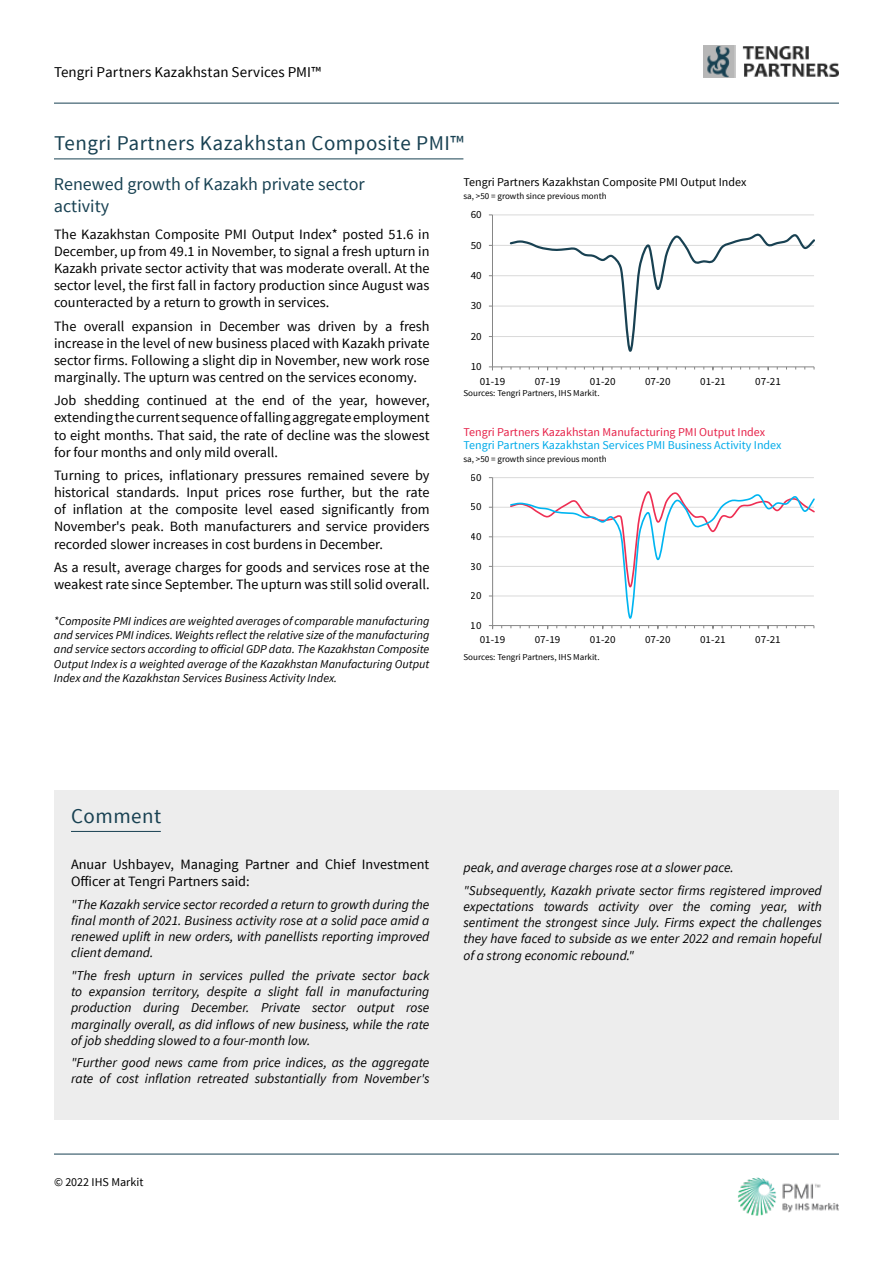
<style>
.page{position:relative;width:893px;height:1263px;background:#fff}
.page>*{position:absolute;margin:0;border:0;box-sizing:border-box;transform-origin:0 0}
.t1{font:21px "Source Sans Pro";letter-spacing:.025em;color:#184152}
.t2{font:18px/21.6px "Source Sans Pro";color:#184152}
.t3{font:15px "Source Sans Pro";letter-spacing:.005em;color:#000}
.t4{font:14.25px/17.1px "Source Sans Pro";color:#000;text-align:justify}
.t5{font:italic 13.5px/16.2px "Source Sans Pro";color:#000;text-align:justify}
.t6{font:italic 12px/14.4px "Source Sans Pro";color:#000;text-align:justify}
.t7{font:12px "Source Sans Pro";color:#000}
.t8{font:12px "Source Sans Pro";color:#00aae9}
.t9{font:12px "Source Sans Pro";color:#e62249}
.t10{font:10.95px "Source Sans Pro";letter-spacing:-.005em;color:#000}
.t11{font:10.65px "Source Sans Pro";letter-spacing:-.005em;color:#000;scale:1.04 1}
.t12{font:9px "Source Sans Pro";color:#000}
</style>
<div class="page">
<hr style="left:54px;top:103px;width:785px;height:1px;background:#184152">
<img style="left:738px;top:1177px;width:101px;height:38px">
<hr style="left:54px;top:1154px;width:785px;height:1px;background:#184152">
<img style="left:704px;top:45px;width:135px;height:32px">
<hr style="left:54px;top:159px;width:409px;height:1px;background:#184152">
<hr style="left:492px;top:336px;width:322px;height:1px;background:#d9d9d9">
<hr style="left:492px;top:306px;width:322px;height:1px;background:#d9d9d9">
<hr style="left:492px;top:275px;width:322px;height:1px;background:#d9d9d9">
<hr style="left:492px;top:245px;width:322px;height:1px;background:#d9d9d9">
<hr style="left:492px;top:214px;width:322px;height:1px;background:#d9d9d9">
<hr style="left:492px;top:215px;width:1px;height:152px;background:#868686">
<hr style="left:492px;top:366px;width:322px;height:1px;background:#868686">
<svg style="left:508px;top:233px;width:307px;height:119px"></svg>
<div style="left:54px;top:858px;width:785px;height:262px;background:#ededed"></div>
<div style="left:54px;top:790px;width:785px;height:68px;background:#ededed"></div>
<hr style="left:71px;top:831px;width:90px;height:1px;background:#184152">
<hr style="left:493px;top:596px;width:321px;height:1px;background:#d9d9d9">
<hr style="left:493px;top:566px;width:321px;height:1px;background:#d9d9d9">
<hr style="left:493px;top:536px;width:321px;height:1px;background:#d9d9d9">
<hr style="left:493px;top:507px;width:321px;height:1px;background:#d9d9d9">
<hr style="left:493px;top:477px;width:321px;height:1px;background:#d9d9d9">
<hr style="left:492px;top:478px;width:1px;height:147px;background:#868686">
<hr style="left:493px;top:625px;width:321px;height:1px;background:#868686">
<svg style="left:509px;top:491px;width:306px;height:128px"></svg>
<p class="t3" style="left:54px;top:63px;width:268px">Tengri Partners Kazakhstan Services PMI™</p>
<h1 class="t1" style="left:54px;top:130px;width:411px">Tengri Partners Kazakhstan Composite PMI™</h1>
<p class="t2" style="left:54px;top:174px;width:312px">Renewed growth of Kazakh private sector activity</p>
<p class="t4" style="left:54px;top:226px;width:377px">The Kazakhstan Composite PMI Output Index* posted 51.6 in December, up from 49.1 in November, to signal a fresh upturn in Kazakh private sector activity that was moderate overall. At the sector level, the first fall in factory production since August was counteracted by a return to growth in services.</p>
<p class="t4" style="left:54px;top:317px;width:377px">The overall expansion in December was driven by a fresh increase in the level of new business placed with Kazakh private sector firms. Following a slight dip in November, new work rose marginally. The upturn was centred on the services economy.</p>
<p class="t4" style="left:54px;top:392px;width:377px">Job shedding continued at the end of the year, however, extending the current sequence of falling aggregate employment to eight months. That said, the rate of decline was the slowest for four months and only mild overall.</p>
<p class="t4" style="left:54px;top:467px;width:377px">Turning to prices, inflationary pressures remained severe by historical standards. Input prices rose further, but the rate of inflation at the composite level eased significantly from November's peak. Both manufacturers and service providers recorded slower increases in cost burdens in December.</p>
<p class="t4" style="left:54px;top:559px;width:377px">As a result, average charges for goods and services rose at the weakest rate since September. The upturn was still solid overall.</p>
<p class="t6" style="left:54px;top:613px;width:377px">*Composite PMI indices are weighted averages of comparable manufacturing and services PMI indices. Weights reflect the relative size of the manufacturing and service sectors according to official GDP data. The Kazakhstan Composite Output Index is a weighted average of the Kazakhstan Manufacturing Output Index and the Kazakhstan Services Business Activity Index.</p>
<p class="t7" style="left:463px;top:174px;width:284px">Tengri Partners Kazakhstan Composite PMI Output Index</p>
<p class="t12" style="left:463px;top:191px;width:145px">sa, &gt;50 = growth since previous month</p>
<p class="t10" style="left:471px;top:208px;width:13px">60</p>
<p class="t10" style="left:471px;top:238px;width:13px">50</p>
<p class="t10" style="left:471px;top:268px;width:13px">40</p>
<p class="t10" style="left:471px;top:299px;width:13px">30</p>
<p class="t10" style="left:471px;top:329px;width:13px">20</p>
<p class="t10" style="left:471px;top:360px;width:13px">10</p>
<p class="t10" style="left:480px;top:374px;width:27px">01-19</p>
<p class="t10" style="left:535px;top:374px;width:27px">07-19</p>
<p class="t10" style="left:590px;top:374px;width:27px">01-20</p>
<p class="t10" style="left:645px;top:374px;width:27px">07-20</p>
<p class="t10" style="left:700px;top:374px;width:27px">01-21</p>
<p class="t10" style="left:755px;top:374px;width:27px">07-21</p>
<p class="t12" style="left:463px;top:387px;width:138px">Sources: Tengri Partners, IHS Markit.</p>
<p class="t9" style="left:463px;top:425px;width:303px">Tengri Partners Kazakhstan Manufacturing PMI Output Index</p>
<p class="t12" style="left:463px;top:454px;width:145px">sa, &gt;50 = growth since previous month</p>
<p class="t8" style="left:463px;top:437px;width:319px">Tengri Partners Kazakhstan Services PMI Business Activity Index</p>
<p class="t11" style="left:471px;top:471px;width:12px">60</p>
<p class="t11" style="left:471px;top:500px;width:12px">50</p>
<p class="t11" style="left:471px;top:530px;width:12px">40</p>
<p class="t11" style="left:471px;top:559px;width:12px">30</p>
<p class="t11" style="left:471px;top:589px;width:12px">20</p>
<p class="t11" style="left:471px;top:619px;width:12px">10</p>
<p class="t11" style="left:480px;top:633px;width:26px">01-19</p>
<p class="t11" style="left:535px;top:633px;width:26px">07-19</p>
<p class="t11" style="left:590px;top:633px;width:26px">01-20</p>
<p class="t11" style="left:645px;top:633px;width:26px">07-20</p>
<p class="t11" style="left:700px;top:633px;width:26px">01-21</p>
<p class="t11" style="left:755px;top:633px;width:26px">07-21</p>
<p class="t12" style="left:463px;top:651px;width:138px">Sources: Tengri Partners, IHS Markit.</p>
<h1 class="t1" style="left:71px;top:803px;width:92px">Comment</h1>
<p class="t4" style="left:71px;top:856px;width:360px">Anuar Ushbayev, Managing Partner and Chief Investment<br>Officer at Tengri Partners said:</p>
<p class="t5" style="left:71px;top:896px;width:360px">"The Kazakh service sector recorded a return to growth during the final month of 2021. Business activity rose at a solid pace amid a renewed uplift in new orders, with panellists reporting improved client demand.</p>
<p class="t5" style="left:71px;top:967px;width:360px">"The fresh upturn in services pulled the private sector back to expansion territory, despite a slight fall in manufacturing production during December. Private sector output rose marginally overall, as did inflows of new business, while the rate of job shedding slowed to a four-month low.</p>
<p class="t5" style="left:71px;top:1055px;width:360px">"Further good news came from price indices, as the aggregate rate of cost inflation retreated substantially from November's</p>
<p class="t5" style="left:463px;top:856px;width:360px;line-height:22.5px">peak, and average charges rose at a slower pace.<br>"Subsequently, Kazakh private sector firms registered improved</p>
<p class="t5" style="left:463px;top:898px;width:360px">expectations towards activity over the coming year, with sentiment the strongest since July. Firms expect the challenges they have faced to subside as we enter 2022 and remain hopeful of a strong economic rebound."</p>
<p class="t7" style="left:54px;top:1175px;width:91px">© 2022 IHS Markit</p>
</div>
